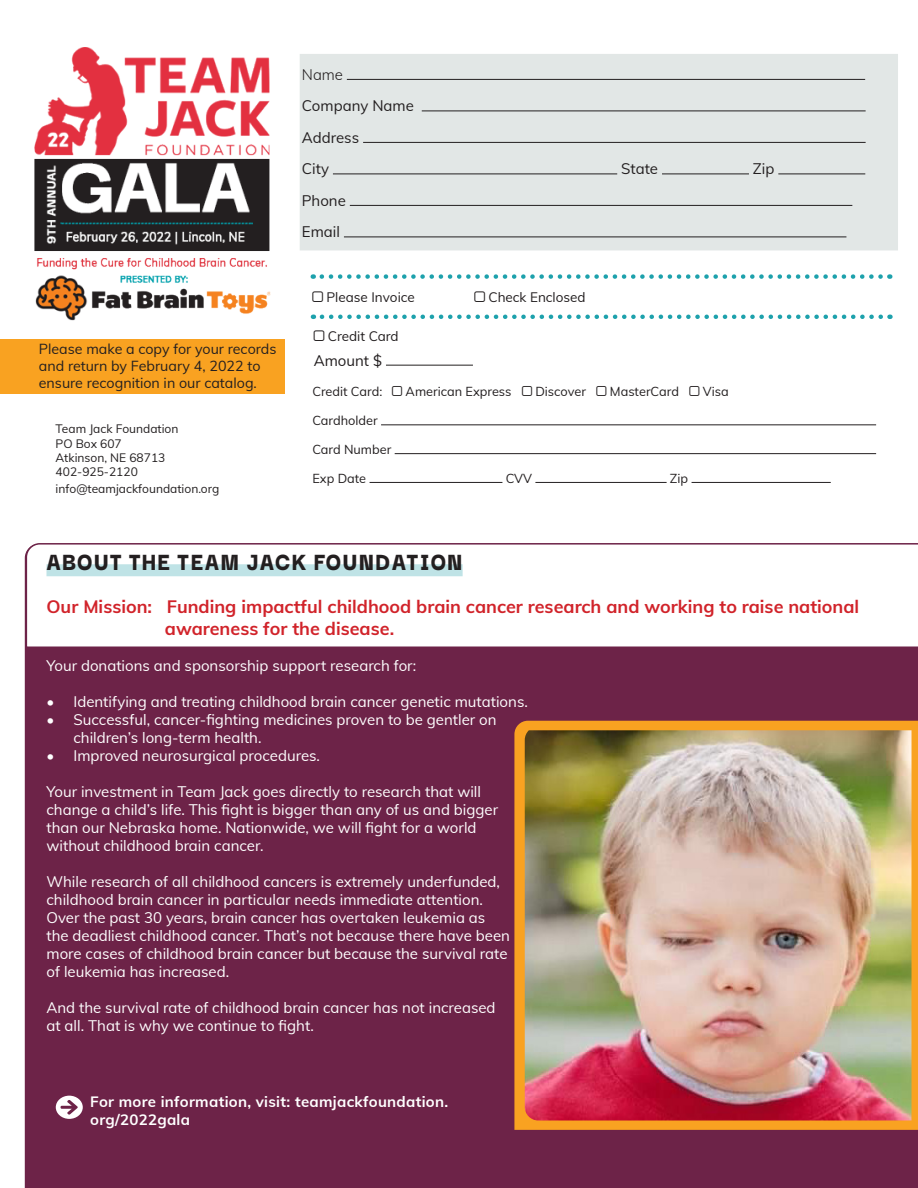
<style>
.page{position:relative;width:918px;height:1188px;background:#fff}
.page>*{position:absolute;margin:0;border:0;box-sizing:border-box;transform-origin:0 0}
.t1{font:900 27px "Darker Grotesque";letter-spacing:.05em;color:#231f20;scale:.9 1}
.t2{font:700 18px/21.6px "Muli";color:#d1232a}
.t3{font:15px/18px "Muli";color:#fff}
.t4{font:700 15px/18px "Mulish";letter-spacing:.02em;color:#fff}
.t5{font:15px "Mulish";color:#231f20}
.t6{font:300 15px "Mulish";color:#231f20}
.t7{font:14.25px/17.1px "Mulish";color:#231f20}
.t8{font:13.5px "Mulish";color:#231f20}
.t9{font:12.75px "Mulish";color:#231f20}
.t10{font:12px/14.4px "Mulish";color:#231f20}
</style>
<div class="page">
<div style="left:24px;top:556px;width:894px;height:632px;background:#6d2348"></div>
<svg style="left:25px;top:543px;width:893px;height:106px"></svg>
<svg style="left:56px;top:1096px;width:27px;height:23px"></svg>
<div style="left:46px;top:564px;width:417px;height:12px;background:#bfe3e6"></div>
<img style="left:34px;top:47px;width:237px;height:274px">
<div style="left:300px;top:54px;width:598px;height:196px;background:#e2e7e6"></div>
<svg style="left:322px;top:274px;width:568px;height:5px"></svg>
<hr style="left:386px;top:365px;width:87px;height:1px;background:#231f20">
<svg style="left:322px;top:315px;width:568px;height:4px"></svg>
<hr style="left:381px;top:424px;width:495px;height:1px;background:#231f20">
<hr style="left:395px;top:453px;width:481px;height:1px;background:#231f20">
<hr style="left:370px;top:482px;width:132px;height:1px;background:#231f20">
<hr style="left:535px;top:482px;width:132px;height:1px;background:#231f20">
<hr style="left:692px;top:482px;width:139px;height:1px;background:#231f20">
<hr style="left:347px;top:79px;width:518px;height:1px;background:#231f20">
<hr style="left:422px;top:111px;width:444px;height:1px;background:#231f20">
<hr style="left:363px;top:142px;width:503px;height:1px;background:#231f20">
<hr style="left:333px;top:174px;width:284px;height:1px;background:#231f20">
<hr style="left:662px;top:174px;width:87px;height:1px;background:#231f20">
<hr style="left:778px;top:174px;width:87px;height:1px;background:#231f20">
<hr style="left:350px;top:205px;width:502px;height:1px;background:#231f20">
<hr style="left:344px;top:237px;width:502px;height:1px;background:#231f20">
<div style="left:0;top:339px;width:284px;height:55px;background:#f9a221"></div>
<svg style="left:514px;top:721px;width:404px;height:409px;background:#f59d22"></svg>
<img style="left:525px;top:730px;width:387px;height:390px">
<p class="t7" style="left:39px;top:339px;width:239px">Please make a copy for your records and return by February 4, 2022 to ensure recognition in our catalog.</p>
<p class="t10" style="left:56px;top:421px;width:124px">Team Jack Foundation</p>
<p class="t10" style="left:56px;top:436px;width:68px">PO Box 607</p>
<p class="t10" style="left:56px;top:450px;width:111px">Atkinson, NE 68713<br>402-925-2120</p>
<p class="t10" style="left:56px;top:481px;width:165px">info@teamjackfoundation.org</p>
<p class="t6" style="left:302px;top:63px;width:43px">Name</p>
<p class="t5" style="left:302px;top:95px;width:114px">Company Name</p>
<p class="t5" style="left:302px;top:126px;width:59px">Address</p>
<p class="t5" style="left:302px;top:158px;width:29px">City</p>
<p class="t5" style="left:621px;top:158px;width:38px">State</p>
<p class="t5" style="left:753px;top:158px;width:23px">Zip</p>
<p class="t5" style="left:302px;top:189px;width:46px">Phone</p>
<p class="t5" style="left:302px;top:221px;width:40px">Email</p>
<p class="t8" style="left:327px;top:287px;width:90px">Please Invoice</p>
<p class="t8" style="left:489px;top:287px;width:99px">Check Enclosed</p>
<p class="t8" style="left:328px;top:326px;width:72px">Credit Card</p>
<p class="t5" style="left:314px;top:349px;width:70px">Amount $</p>
<p class="t9" style="left:312px;top:383px;width:71px">Credit Card:</p>
<p class="t9" style="left:406px;top:383px;width:107px">American Express</p>
<p class="t9" style="left:535px;top:383px;width:52px">Discover</p>
<p class="t9" style="left:610px;top:383px;width:71px">MasterCard</p>
<p class="t9" style="left:703px;top:383px;width:27px">Visa</p>
<p class="t9" style="left:312px;top:411px;width:67px">Cardholder</p>
<p class="t9" style="left:312px;top:440px;width:80px">Card Number</p>
<p class="t9" style="left:312px;top:469px;width:55px">Exp Date</p>
<p class="t9" style="left:506px;top:469px;width:28px">CVV</p>
<p class="t9" style="left:670px;top:469px;width:20px">Zip</p>
<p class="t1" style="left:46px;top:542px;width:464px">ABOUT THE TEAM JACK FOUNDATION</p>
<p class="t2" style="left:165px;top:595px;width:696px;text-indent:-118px">Our Mission: Funding impactful childhood brain cancer research and working to raise national awareness for the disease.</p>
<p class="t3" style="left:46px;top:656px;width:371px">Your donations and sponsorship support research for:</p>
<p class="t3" style="left:46px;top:692px;width:483px">• Identifying and treating childhood brain cancer genetic mutations.</p>
<p class="t3" style="left:74px;top:710px;width:425px;text-indent:-27px">• Successful, cancer-fighting medicines proven to be gentler on children’s long-term health.</p>
<p class="t3" style="left:46px;top:746px;width:275px">• Improved neurosurgical procedures.</p>
<p class="t3" style="left:46px;top:782px;width:453px">Your investment in Team Jack goes directly to research that will change a child’s life. This fight is bigger than any of us and bigger than our Nebraska home. Nationwide, we will fight for a world without childhood brain cancer.</p>
<p class="t3" style="left:46px;top:872px;width:465px">While research of all childhood cancers is extremely underfunded, childhood brain cancer in particular needs immediate attention.<br>Over the past 30 years, brain cancer has overtaken leukemia as the deadliest childhood cancer. That’s not because there have been more cases of childhood brain cancer but because the survival rate of leukemia has increased.</p>
<p class="t3" style="left:46px;top:998px;width:451px">And the survival rate of childhood brain cancer has not increased at all. That is why we continue to fight.</p>
<p class="t4" style="left:90px;top:1092px;width:359px">For more information, visit: teamjackfoundation. org/2022gala</p>
</div>
